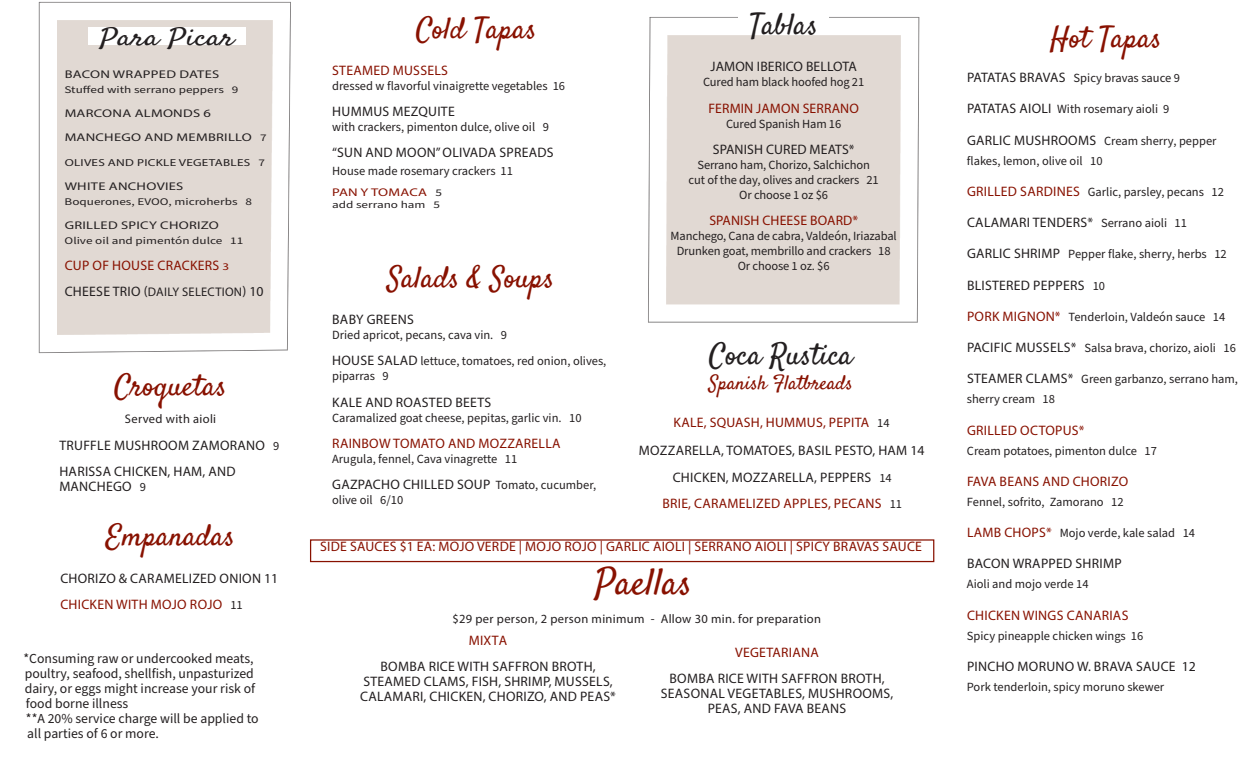
<style>
.page{position:relative;width:1260px;height:765px;background:#fff}
.page>*{position:absolute;margin:0;border:0;box-sizing:border-box;transform-origin:0 0}
.Section_title_red{font:37.5px "Satisfy";color:#810}
.Section_title_red-2{font:30px "Satisfy";color:#810}
.Section_title_black{font:30px "Satisfy";color:#231f20}
.Section_title_black-2{font:24.38px "Satisfy";letter-spacing:.01em;color:#231f20;scale:1.3 1}
.Section_title_black-3{font:20px "Satisfy";color:#810}
.Menu_item_black{font:13.75px/15px "Myriad Pro";letter-spacing:.02em;color:#231f20;text-align:center}
.Menu_item_red{font:13.75px "Myriad Pro";letter-spacing:.02em;color:#810}
.t1{font:13.75px/15px "Source Sans Pro";color:#231f20}
.Menu_item_black-2{font:12.5px/15px "Source Sans Pro";color:#231f20}
.Menu_item_red-2{font:12.5px "Source Sans Pro";color:#231f20}
.Section_sub-title{font:12.5px "Myriad Pro";letter-spacing:.025em;color:#231f20}
.Menu_item_black-3{font:11.25px "Myriad Pro";letter-spacing:.02em;color:#231f20;scale:1.3 1}
.Menu_item_red-3{font:11.25px "Myriad Pro";letter-spacing:.01em;color:#810;scale:1.3 1}
.t2{font:10.12px "Source Sans Pro";color:#231f20;scale:1.3 1}
.Menu_item_black-4{font:10.12px "Myriad Pro";letter-spacing:.02em;color:#231f20;scale:1.3 1}
.s1{font-family:"Source Sans Pro";font-size:10.12px}
.s2{font-family:"Source Sans Pro"}
.s3{font-size:10.12px}
.s4{font-size:12.5px}
.s5{font-family:"Source Sans Pro";font-size:12.5px}
.s6{font-family:"Source Sans Pro";font-size:12.5px;color:#231f20}
.s7{font-family:"Source Sans Pro";font-size:10.12px;color:#231f20}
.s8{font-family:"Myriad Pro";font-size:13.75px}
.s9{font-family:"Myriad Pro";font-size:13.75px;color:#810}
</style>
<div class="page">
<svg style="left:648px;top:17px;width:271px;height:305px"></svg>
<div style="left:666px;top:35px;width:235px;height:269px;background:#e1d9d3"></div>
<div style="left:738px;top:13px;width:91px;height:21px;background:#fff"></div>
<svg style="left:39px;top:2px;width:252px;height:351px"></svg>
<div style="left:57px;top:20px;width:215px;height:314px;background:#e1d9d3"></div>
<div style="left:88px;top:28px;width:158px;height:17px;background:#fff"></div>
<div style="left:310px;top:539px;width:624px;height:23px;border:1px solid #810"></div>
<p class="Section_title_black-2" style="left:100px;top:22px;width:105px">Para Picar</p>
<p class="Menu_item_black-3" style="left:65px;top:67px;width:120px">BACON WRAPPED DATES</p>
<p class="t2" style="left:65px;top:83px;width:135px">Stuffed with serrano peppers 9</p>
<p class="Menu_item_black-3" style="left:65px;top:107px;width:114px">MARCONA ALMONDS 6</p>
<p class="Menu_item_black-3" style="left:65px;top:131px;width:157px">MANCHEGO AND MEMBRILLO <span class="s1">7</span></p>
<p class="Menu_item_black-4" style="left:65px;top:156px;width:156px">OLIVES AND PICKLE VEGETABLES <span class="s2">7</span></p>
<p class="Menu_item_black-3" style="left:65px;top:179px;width:93px">WHITE ANCHOVIES</p>
<p class="t2" style="left:65px;top:195px;width:146px">Boquerones, EVOO, microherbs 8</p>
<p class="Menu_item_black-3" style="left:65px;top:218px;width:120px">GRILLED SPICY CHORIZO</p>
<p class="t2" style="left:65px;top:234px;width:139px">Olive oil and pimentón dulce 11</p>
<p class="Menu_item_red" style="left:65px;top:257px;width:166px">CUP OF HOUSE CRACKERS <span class="s3">3</span></p>
<p class="Menu_item_black" style="left:65px;top:284px;width:200px">CHEESE TRIO (<span class="s4">DAILY SELECTION</span>) 10</p>
<p class="Section_title_red-2" style="left:114px;top:367px;width:114px">Croquetas</p>
<p class="Section_sub-title" style="left:125px;top:412px;width:93px">Served with aioli</p>
<p class="Menu_item_black" style="left:59px;top:437px;width:221px">TRUFFLE MUSHROOM ZAMORANO <span class="s5">9</span></p>
<p class="Menu_item_black" style="left:59px;top:464px;width:178px;text-align:left">HARISSA CHICKEN, HAM, AND<br>MANCHEGO <span class="s5">9</span></p>
<p class="Section_title_red-2" style="left:106px;top:517px;width:130px">Empanadas</p>
<p class="Menu_item_black" style="left:60px;top:570px;width:219px">CHORIZO &amp; CARAMELIZED ONION 11</p>
<p class="Menu_item_red" style="left:60px;top:596px;width:184px">CHICKEN WITH MOJO ROJO <span class="s6">11</span></p>
<p class="t1" style="left:23px;top:652px;width:233px">*Consuming raw or undercooked meats, poultry, seafood, shellfish, unpasturized dairy, or eggs might increase your risk of food borne illness</p>
<p class="t1" style="left:26px;top:712px;width:234px">**A 20% service charge will be applied to all parties of 6 or more.</p>
<p class="Section_title_red-2" style="left:416px;top:10px;width:122px">Cold Tapas</p>
<p class="Menu_item_red" style="left:332px;top:61px;width:117px">STEAMED MUSSELS</p>
<p class="Menu_item_black-2" style="left:332px;top:78px;width:235px">dressed w flavorful vinaigrette vegetables 16</p>
<p class="Menu_item_black" style="left:332px;top:103px;width:124px">HUMMUS MEZQUITE</p>
<p class="Menu_item_black-2" style="left:332px;top:120px;width:218px">with crackers, pimenton dulce, olive oil 9</p>
<p class="Menu_item_black" style="left:332px;top:145px;width:223px">“SUN AND MOON” OLIVADA SPREADS</p>
<p class="Menu_item_black-2" style="left:332px;top:163px;width:182px">House made rosemary crackers 11</p>
<p class="Menu_item_red-3" style="left:332px;top:185px;width:86px">PAN Y TOMACA <span class="s7">5</span></p>
<p class="t2" style="left:332px;top:198px;width:84px">add serrano ham 5</p>
<p class="Section_title_red-2" style="left:387px;top:259px;width:168px">Salads &amp; Soups</p>
<p class="Menu_item_black" style="left:332px;top:312px;width:83px">BABY GREENS</p>
<p class="Menu_item_black-2" style="left:332px;top:328px;width:176px">Dried apricot, pecans, cava vin. 9</p>
<p class="Menu_item_black-2" style="left:332px;top:354px;width:276px"><span class="s8">HOUSE SALAD</span> lettuce, tomatoes, red onion, olives, piparras 9</p>
<p class="Menu_item_black" style="left:332px;top:394px;width:160px">KALE AND ROASTED BEETS</p>
<p class="Menu_item_black-2" style="left:332px;top:410px;width:251px">Caramalized goat cheese, pepitas, garlic vin. 10</p>
<p class="Menu_item_red" style="left:332px;top:435px;width:230px">RAINBOW TOMATO AND MOZZARELLA</p>
<p class="Menu_item_black-2" style="left:332px;top:452px;width:187px">Arugula, fennel, Cava vinagrette 11</p>
<p class="Menu_item_black" style="left:332px;top:477px;width:265px">GAZPACHO CHILLED SOUP <span class="s5">Tomato, cucumber,</span></p>
<p class="Menu_item_black-2" style="left:332px;top:493px;width:73px">olive oil 6/10</p>
<p class="Section_title_black" style="left:749px;top:6px;width:70px">Tablas</p>
<p class="Menu_item_black" style="left:710px;top:59px;width:148px">JAMON IBERICO BELLOTA</p>
<p class="Menu_item_black-2" style="left:703px;top:75px;width:163px">Cured ham black hoofed hog 21</p>
<p class="Menu_item_red" style="left:708px;top:100px;width:152px">FERMIN JAMON SERRANO</p>
<p class="Menu_item_black-2" style="left:726px;top:116px;width:117px">Cured Spanish Ham 16</p>
<p class="Menu_item_black" style="left:713px;top:142px;width:143px">SPANISH CURED MEATS*</p>
<p class="Menu_item_black-2" style="left:697px;top:158px;width:174px">Serrano ham, Chorizo, Salchichon</p>
<p class="Menu_item_black-2" style="left:689px;top:173px;width:192px">cut of the day, olives and crackers 21</p>
<p class="Menu_item_black-2" style="left:739px;top:188px;width:90px">Or choose 1 oz $6</p>
<p class="Menu_item_red" style="left:709px;top:212px;width:150px">SPANISH CHEESE BOARD*</p>
<p class="Menu_item_black-2" style="left:671px;top:229px;width:228px;text-align:center">Manchego, Cana de cabra, Valdeón, Iriazabal<br>Drunken goat, membrillo and crackers 18</p>
<p class="Menu_item_black-2" style="left:738px;top:259px;width:93px">Or choose 1 oz. $6</p>
<p class="Section_title_black" style="left:709px;top:336px;width:145px">Coca Rustica</p>
<p class="Section_title_black-3" style="left:709px;top:371px;width:146px">Spanish Flatbreads</p>
<p class="Menu_item_red" style="left:674px;top:414px;width:218px">KALE, SQUASH, HUMMUS, PEPITA <span class="s6">14</span></p>
<p class="Menu_item_black" style="left:639px;top:443px;width:287px">MOZZARELLA, TOMATOES, BASIL PESTO, HAM 14</p>
<p class="Menu_item_black" style="left:673px;top:469px;width:221px">CHICKEN, MOZZARELLA, PEPPERS <span class="s5">14</span></p>
<p class="Menu_item_red" style="left:662px;top:495px;width:241px">BRIE, CARAMELIZED APPLES, PECANS <span class="s6">11</span></p>
<p class="Menu_item_red" style="left:320px;top:538px;width:603px">SIDE SAUCES $1 EA: MOJO VERDE | MOJO ROJO | GARLIC AIOLI | SERRANO AIOLI | SPICY BRAVAS SAUCE</p>
<p class="Section_title_red" style="left:595px;top:559px;width:99px">Paellas</p>
<p class="Section_sub-title" style="left:452px;top:611px;width:370px">$29 per person, 2 person minimum - Allow 30 min. for preparation</p>
<p class="Menu_item_red" style="left:469px;top:632px;width:40px">MIXTA</p>
<p class="Menu_item_black" style="left:360px;top:659px;width:257px">BOMBA RICE WITH SAFFRON BROTH,<br>STEAMED CLAMS, FISH, SHRIMP, MUSSELS,<br>CALAMARI, CHICKEN, CHORIZO, AND PEAS*</p>
<p class="Menu_item_red" style="left:735px;top:644px;width:85px">VEGETARIANA</p>
<p class="Menu_item_black" style="left:661px;top:671px;width:234px">BOMBA RICE WITH SAFFRON BROTH,<br>SEASONAL VEGETABLES, MUSHROOMS,<br>PEAS, AND FAVA BEANS</p>
<p class="Section_title_red-2" style="left:1050px;top:19px;width:113px">Hot Tapas</p>
<p class="Menu_item_black-2" style="left:967px;top:71px;width:215px"><span class="s8">PATATAS BRAVAS</span> Spicy bravas sauce 9</p>
<p class="Menu_item_black-2" style="left:967px;top:102px;width:204px"><span class="s8">PATATAS AIOLI</span> With rosemary aioli 9</p>
<p class="Menu_item_black-2" style="left:967px;top:131px;width:251px;line-height:20px"><span class="s8">GARLIC MUSHROOMS</span> Cream sherry, pepper flakes, lemon, olive oil 10</p>
<p class="Menu_item_red-2" style="left:967px;top:183px;width:258px"><span class="s9">GRILLED SARDINES</span> Garlic, parsley, pecans 12</p>
<p class="Menu_item_black" style="left:967px;top:215px;width:222px">CALAMARI TENDERS* <span class="s5">Serrano aioli 11</span></p>
<p class="Menu_item_black-2" style="left:967px;top:247px;width:261px"><span class="s8">GARLIC SHRIMP</span> Pepper flake, sherry, herbs 12</p>
<p class="Menu_item_black" style="left:967px;top:277px;width:140px">BLISTERED PEPPERS <span class="s5">10</span></p>
<p class="Menu_item_red-2" style="left:967px;top:308px;width:260px"><span class="s9">PORK MIGNON*</span> Tenderloin, Valdeón sauce 14</p>
<p class="Menu_item_black-2" style="left:967px;top:341px;width:270px"><span class="s8">PACIFIC MUSSELS*</span> Salsa brava, chorizo, aioli 16</p>
<p class="Menu_item_black-2" style="left:967px;top:370px;width:273px;line-height:20px"><span class="s8">STEAMER CLAMS*</span> Green garbanzo, serrano ham, sherry cream 18</p>
<p class="Menu_item_red" style="left:967px;top:422px;width:119px">GRILLED OCTOPUS*</p>
<p class="Menu_item_black-2" style="left:967px;top:443px;width:192px">Cream potatoes, pimenton dulce 17</p>
<p class="Menu_item_red" style="left:967px;top:473px;width:163px">FAVA BEANS AND CHORIZO</p>
<p class="Menu_item_black-2" style="left:967px;top:495px;width:158px">Fennel, sofrito, Zamorano 12</p>
<p class="Menu_item_red-2" style="left:967px;top:525px;width:230px"><span class="s9">LAMB CHOPS*</span> Mojo verde, kale salad 14</p>
<p class="Menu_item_black" style="left:967px;top:556px;width:156px">BACON WRAPPED SHRIMP</p>
<p class="Menu_item_black-2" style="left:967px;top:577px;width:123px">Aioli and mojo verde 14</p>
<p class="Menu_item_red" style="left:967px;top:607px;width:163px">CHICKEN WINGS CANARIAS</p>
<p class="Menu_item_black-2" style="left:967px;top:628px;width:178px">Spicy pineapple chicken wings 16</p>
<p class="Menu_item_black" style="left:967px;top:659px;width:230px">PINCHO MORUNO W. BRAVA SAUCE 12</p>
<p class="Menu_item_black-2" style="left:967px;top:680px;width:199px">Pork tenderloin, spicy moruno skewer</p>
</div>
